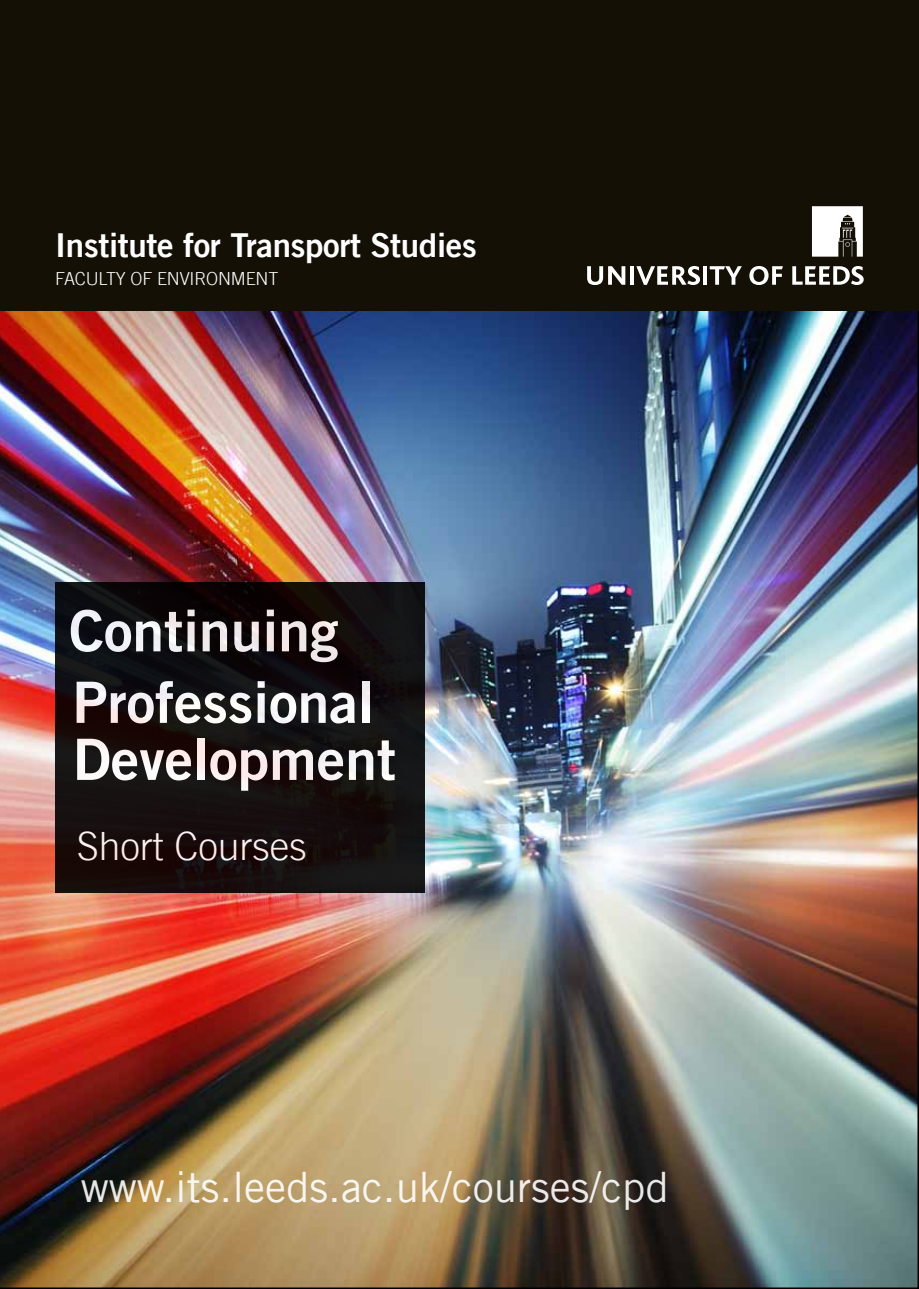
<style>
.page{position:relative;width:919px;height:1289px;background:#fff}
.page>*{position:absolute;margin:0;border:0;box-sizing:border-box;transform-origin:0 0}
.t1{font:57px/71.6px "Trade Gothic LT Bold Two";color:#fff}
.t2{font:42px "Trade Gothic LT";color:#fff}
.t3{font:300 39px "Trade Gothic LT";color:#fff}
.t4{font:33px "Trade Gothic LT Bold Two";letter-spacing:-.01em;color:#fff}
.t5{font:300 18px "Trade Gothic LT";letter-spacing:-.01em;color:#fff}
</style>
<div class="page">
<img style="left:0;top:310px;width:918px;height:978px">
<div style="left:0;top:0;width:918px;height:310px;background:#141006"></div>
<svg style="left:812px;top:206px;width:50px;height:51px"></svg>
<svg style="left:587px;top:266px;width:38px;height:19px"></svg>
<hr style="left:630px;top:266px;width:4px;height:19px;background:#fff">
<svg style="left:636px;top:266px;width:64px;height:19px"></svg>
<hr style="left:703px;top:266px;width:4px;height:19px;background:#fff">
<svg style="left:709px;top:266px;width:32px;height:19px"></svg>
<svg style="left:749px;top:266px;width:33px;height:19px"></svg>
<svg style="left:792px;top:266px;width:71px;height:19px"></svg>
<div style="left:55px;top:582px;width:370px;height:311px;background:linear-gradient(to right,#130c0c,#141010)"></div>
<p class="t4" style="left:55px;top:224px;width:423px">Institute for Transport Studies</p>
<p class="t5" style="left:55px;top:268px;width:224px">FACULTY OF ENVIRONMENT</p>
<p class="t1" style="left:69px;top:594px;width:306px">Continuing<br>Professional</p>
<p class="t1" style="left:73px;top:722px;width:325px">Development</p>
<p class="t3" style="left:77px;top:823px;width:231px">Short Courses</p>
<p class="t2" style="left:81px;top:1161px;width:589px">www.its.leeds.ac.uk/courses/cpd</p>
</div>
